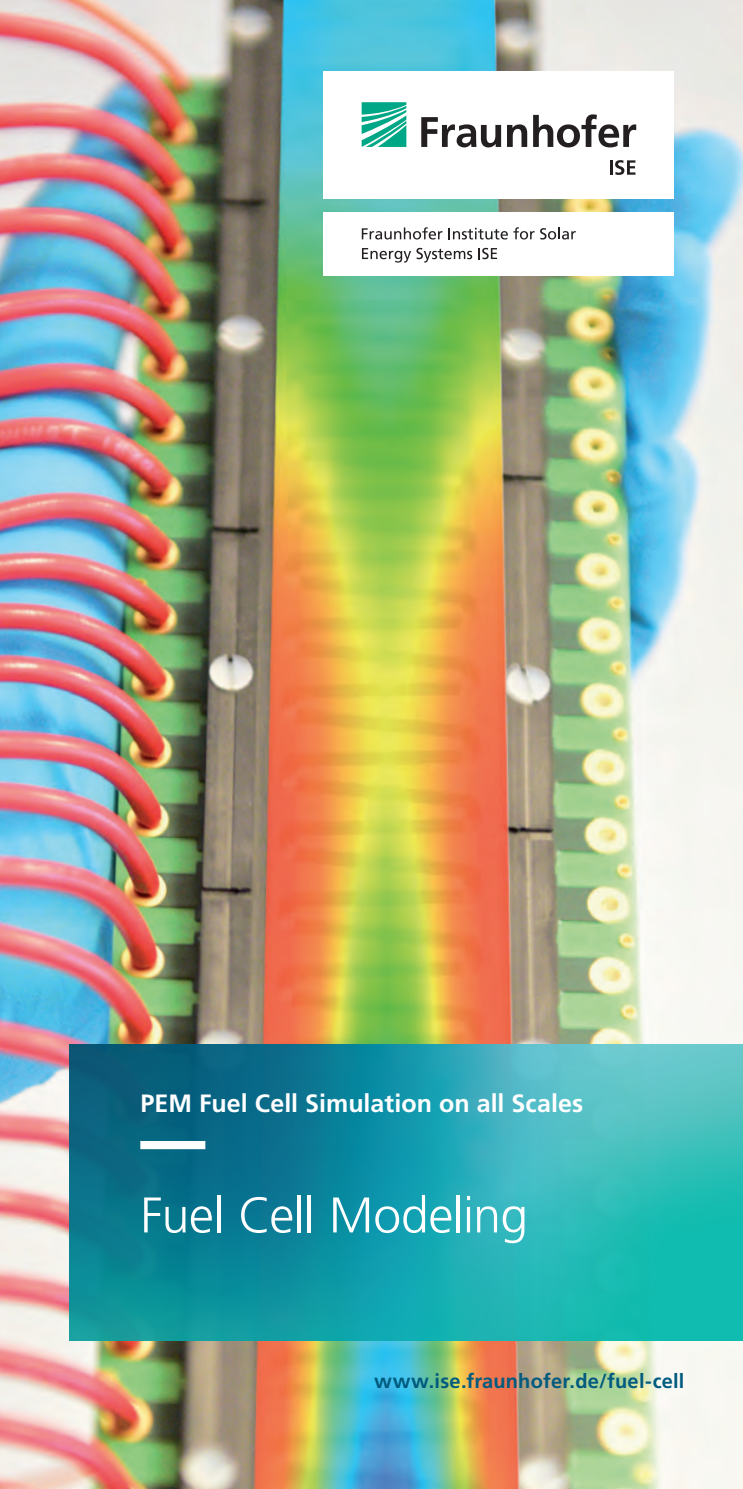
<style>
.page{position:relative;width:743px;height:1489px;background:#fff}
.page>*{position:absolute;margin:0;border:0;box-sizing:border-box;transform-origin:0 0}
.t1{font:300 50px "Frutiger LT Com";letter-spacing:-.01em;color:#fff}
.t2{font:700 25px "Frutiger LT Com";letter-spacing:.005em;color:#fff}
.t3{font:700 20px "Frutiger LT Com";letter-spacing:.01em;color:#005b7f}
</style>
<div class="page">
<img style="left:0;top:0;width:743px;height:1488px">
<svg style="left:69px;top:1044px;width:674px;height:295px;background:#1d9ba6"></svg>
<div style="left:323px;top:71px;width:351px;height:127px;background:#fff"></div>
<div style="left:323px;top:212px;width:351px;height:63px;background:#fff"></div>
<svg style="left:362px;top:227px;width:80px;height:12px"></svg>
<svg style="left:448px;top:227px;width:86px;height:12px"></svg>
<svg style="left:540px;top:227px;width:36px;height:12px"></svg>
<svg style="left:362px;top:248px;width:110px;height:14px"></svg>
<svg style="left:478px;top:248px;width:19px;height:11px"></svg>
<svg style="left:361px;top:102px;width:45px;height:45px"></svg>
<svg style="left:421px;top:114px;width:215px;height:33px"></svg>
<hr style="left:609px;top:160px;width:3px;height:15px;background:#231f20">
<svg style="left:615px;top:160px;width:20px;height:15px"></svg>
<svg style="left:140px;top:1140px;width:603px;height:9px;background:#3da9b6"></svg>
<p class="t2" style="left:140px;top:1088px;width:444px">PEM Fuel Cell Simulation on all Scales</p>
<h1 class="t1" style="left:140px;top:1185px;width:389px">Fuel Cell Modeling</h1>
<p class="t3" style="left:374px;top:1369px;width:312px">www.ise.fraunhofer.de/fuel-cell</p>
</div>
